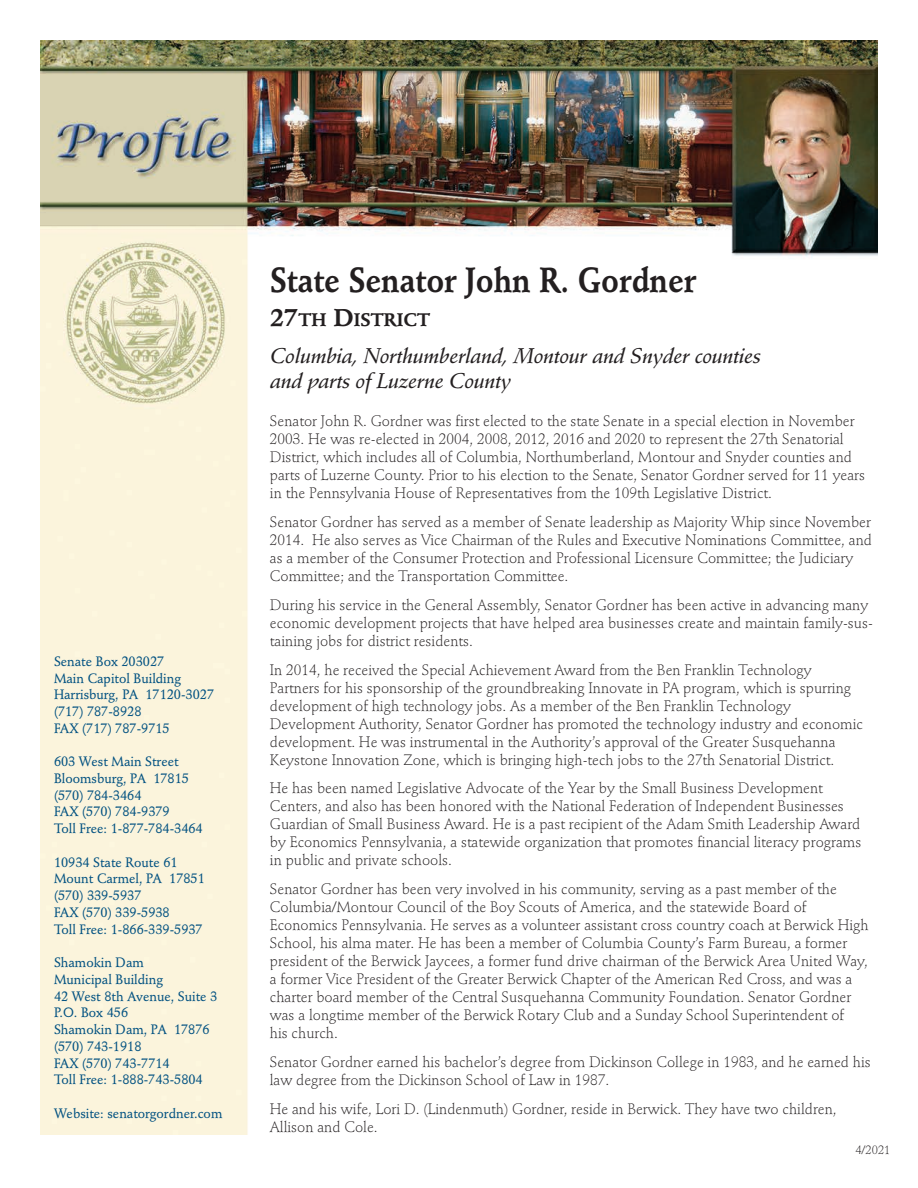
<style>
.page{position:relative;width:918px;height:1188px;background:#fff}
.page>*{position:absolute;margin:0;border:0;box-sizing:border-box;transform-origin:0 0}
.t1{font:700 34.5px "Stempel Schneidler Std";color:#231f20;scale:.85 1}
.t2{font:21px/25.2px "Stempel Schneidler Std Med It";letter-spacing:-.01em;color:#231f20}
.t3{font:700 18px "Stempel Schneidler Std";color:#231f20}
.t4{font:300 15px/18px "Stempel Schneidler Std";color:#231f20}
.t5{font:500 13.5px/16.8px "Stempel Schneidler";color:#015181;scale:.95 1}
.t6{font:300 12px "Stempel Schneidler Std";color:#231f20}
.s1{font-size:24px}
</style>
<div class="page">
<img style="left:40px;top:40px;width:837px;height:1094px">
<p class="t5" style="left:54px;top:653px;width:170px">Senate Box 203027<br>Main Capitol Building<br>Harrisburg, PA 17120-3027 (717) 787-8928<br>FAX (717) 787-9715</p>
<p class="t5" style="left:54px;top:753px;width:158px">603 West Main Street<br>Bloomsburg, PA 17815 (570) 784-3464<br>FAX (570) 784-9379<br>Toll Free: 1-877-784-3464</p>
<p class="t5" style="left:54px;top:854px;width:160px">10934 State Route 61<br>Mount Carmel, PA 17851 (570) 339-5937<br>FAX (570) 339-5938<br>Toll Free: 1-866-339-5937</p>
<p class="t5" style="left:54px;top:954px;width:174px">Shamokin Dam<br>Municipal Building<br>42 West 8th Avenue, Suite 3<br>P.O. Box 456<br>Shamokin Dam, PA 17876 (570) 743-1918<br>FAX (570) 743-7714<br>Toll Free: 1-888-743-5804</p>
<p class="t5" style="left:54px;top:1105px;width:179px">Website: senatorgordner.com</p>
<h1 class="t1" style="left:270px;top:260px;width:503px">State Senator John R. Gordner</h1>
<p class="t3" style="left:270px;top:309px;width:162px"><span class="s1">27</span>TH <span class="s1">D</span>ISTRICT</p>
<h2 class="t2" style="left:270px;top:343px;width:492px">Columbia, Northumberland, Montour and Snyder counties and parts of Luzerne County</h2>
<p class="t4" style="left:270px;top:413px;width:597px">Senator John R. Gordner was first elected to the state Senate in a special election in November 2003. He was re-elected in 2004, 2008, 2012, 2016 and 2020 to represent the 27th Senatorial District, which includes all of Columbia, Northumberland, Montour and Snyder counties and parts of Luzerne County. Prior to his election to the Senate, Senator Gordner served for 11 years in the Pennsylvania House of Representatives from the 109th Legislative District.</p>
<p class="t4" style="left:270px;top:514px;width:604px">Senator Gordner has served as a member of Senate leadership as Majority Whip since November 2014. He also serves as Vice Chairman of the Rules and Executive Nominations Committee, and as a member of the Consumer Protection and Professional Licensure Committee; the Judiciary Committee; and the Transportation Committee.</p>
<p class="t4" style="left:270px;top:597px;width:605px">During his service in the General Assembly, Senator Gordner has been active in advancing many economic development projects that have helped area businesses create and maintain family-sus&shy;taining jobs for district residents.</p>
<p class="t4" style="left:270px;top:662px;width:595px">In 2014, he received the Special Achievement Award from the Ben Franklin Technology Partners for his sponsorship of the groundbreaking Innovate in PA program, which is spurring development of high technology jobs. As a member of the Ben Franklin Technology Development Authority, Senator Gordner has promoted the technology industry and economic development. He was instrumental in the Authority’s approval of the Greater Susquehanna Keystone Innovation Zone, which is bringing high-tech jobs to the 27th Senatorial District.</p>
<p class="t4" style="left:270px;top:781px;width:593px">He has been named Legislative Advocate of the Year by the Small Business Development Centers, and also has been honored with the National Federation of Independent Businesses Guardian of Small Business Award. He is a past recipient of the Adam Smith Leadership Award by Economics Pennsylvania, a statewide organization that promotes financial literacy programs in public and private schools.</p>
<p class="t4" style="left:270px;top:881px;width:600px">Senator Gordner has been very involved in his community, serving as a past member of the Columbia/Montour Council of the Boy Scouts of America, and the statewide Board of Economics Pennsylvania. He serves as a volunteer assistant cross country coach at Berwick High School, his alma mater. He has been a member of Columbia County’s Farm Bureau, a former president of the Berwick Jaycees, a former fund drive chairman of the Berwick Area United Way, a former Vice President of the Greater Berwick Chapter of the American Red Cross, and was a charter board member of the Central Susquehanna Community Foundation. Senator Gordner was a longtime member of the Berwick Rotary Club and a Sunday School Superintendent of<br>his church.</p>
<p class="t4" style="left:270px;top:1054px;width:603px">Senator Gordner earned his bachelor’s degree from Dickinson College in 1983, and he earned his law degree from the Dickinson School of Law in 1987.</p>
<p class="t4" style="left:270px;top:1101px;width:568px">He and his wife, Lori D. (Lindenmuth) Gordner, reside in Berwick. They have two children,<br>Allison and Cole.</p>
<p class="t6" style="left:855px;top:1145px;width:37px">4/2021</p>
</div>
